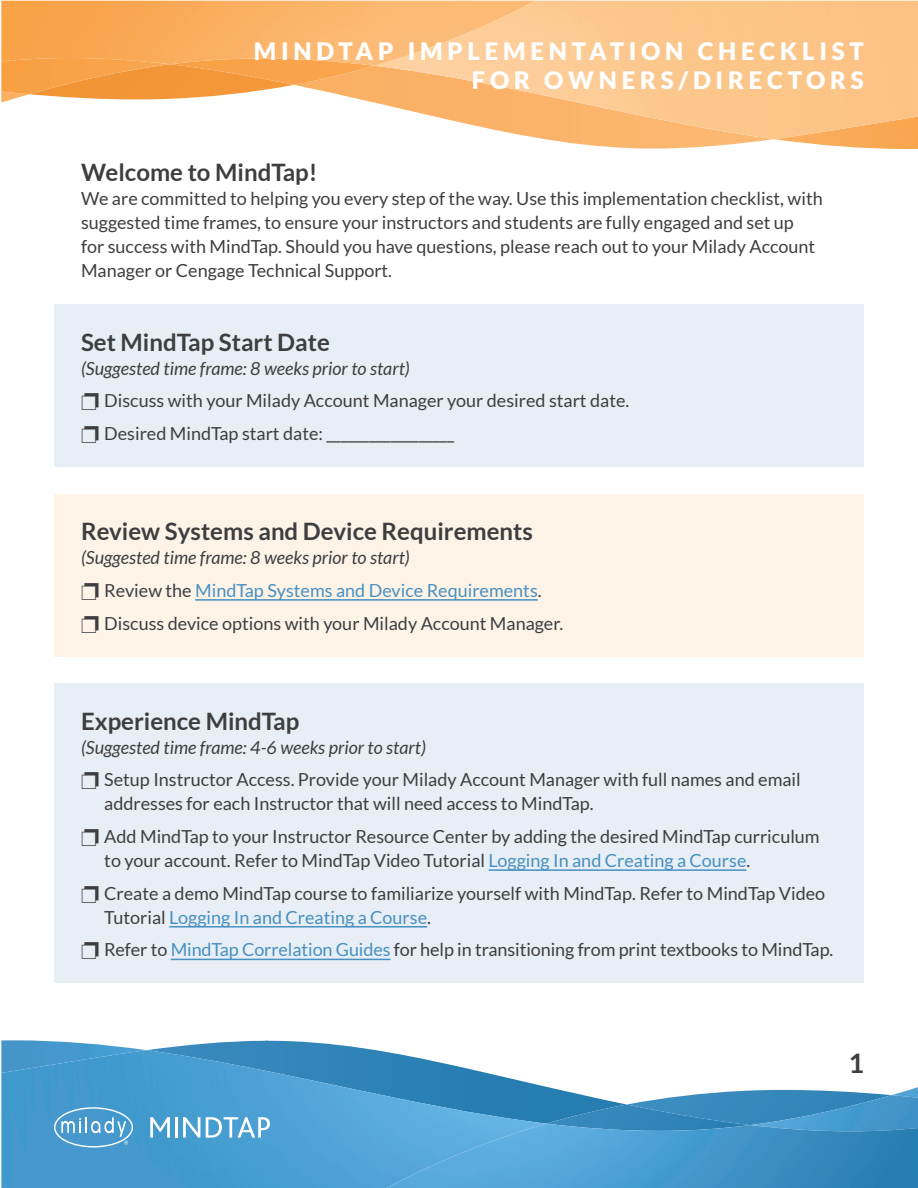
<style>
.page{position:relative;width:918px;height:1188px;background:#fff}
.page>*{position:absolute;margin:0;border:0;box-sizing:border-box;transform-origin:0 0}
.t1{font:700 27px "Lato";color:#3e3e3f}
.t2{font:700 24px "Lato";color:#3e3e3f}
.t3{font:900 24px/28.8px "Lato";letter-spacing:.2em;color:#fff;text-align:right}
.t4{font:18px/24px "Lato";color:#3e3e3f}
.t5{font:italic 18px "Lato";color:#3e3e3f}
.s1{font-style:italic}
.s2{color:#4790c1}
</style>
<div class="page">
<svg style="left:1px;top:64px;width:917px;height:85px"></svg>
<img style="left:1px;top:66px;width:170px;height:28px">
<img style="left:171px;top:66px;width:203px;height:19px">
<img style="left:1px;top:1px;width:534px;height:65px">
<img style="left:1px;top:1147px;width:384px;height:41px">
<img style="left:385px;top:1147px;width:533px;height:41px">
<svg style="left:1px;top:1040px;width:917px;height:107px"></svg>
<div style="left:54px;top:304px;width:810px;height:163px;background:#e7eef5"></div>
<div style="left:54px;top:494px;width:810px;height:163px;background:#fef3e7"></div>
<hr style="left:195px;top:599px;width:343px;height:2px;background:#4790c1">
<div style="left:54px;top:684px;width:810px;height:299px;background:#e7eef5"></div>
<hr style="left:489px;top:869px;width:257px;height:2px;background:#4790c1">
<hr style="left:169px;top:926px;width:258px;height:2px;background:#4790c1">
<hr style="left:171px;top:959px;width:219px;height:1px;background:#4790c1">
<h2 class="t3" style="left:254px;top:36px;width:612px">MINDTAP IMPLEMENTATION CHECKLIST<br>FOR OWNERS/DIRECTORS</h2>
<h2 class="t2" style="left:81px;top:159px;width:238px">Welcome to MindTap!</h2>
<p class="t4" style="left:81px;top:187px;width:743px">We are committed to helping you every step of the way. Use this implementation checklist, with suggested time frames, to ensure your instructors and students are fully engaged and set up<br>for success with MindTap. Should you have questions, please reach out to your Milady Account Manager or Cengage Technical Support.</p>
<h2 class="t2" style="left:81px;top:328px;width:250px">Set MindTap Start Date</h2>
<p class="t5" style="left:81px;top:358px;width:330px">(Suggested time frame: 8 weeks prior to start)</p>
<p class="t4" style="left:104px;top:384px;width:527px;line-height:32.7px">Discuss with your Milady Account Manager your desired start date.<br>Desired MindTap start date: __________________</p>
<h2 class="t2" style="left:81px;top:518px;width:453px">Review Systems and Device Requirements</h2>
<p class="t4" style="left:104px;top:541px;width:461px;line-height:32.7px;text-indent:-23px"><span class="s1">(Suggested time frame: 8 weeks prior to start)<br></span>Review the <span class="s2">MindTap Systems and Device Requirements</span>.<br>Discuss device options with your Milady Account Manager.</p>
<h2 class="t2" style="left:81px;top:707px;width:220px">Experience MindTap</h2>
<p class="t5" style="left:81px;top:737px;width:347px">(Suggested time frame: 4-6 weeks prior to start)</p>
<p class="t4" style="left:104px;top:768px;width:698px">Setup Instructor Access. Provide your Milady Account Manager with full names and email addresses for each Instructor that will need access to MindTap.</p>
<p class="t4" style="left:104px;top:824px;width:717px">Add MindTap to your Instructor Resource Center by adding the desired MindTap curriculum to your account. Refer to MindTap Video Tutorial <span class="s2">Logging In and Creating a Course</span>.</p>
<p class="t4" style="left:104px;top:881px;width:722px">Create a demo MindTap course to familiarize yourself with MindTap. Refer to MindTap Video<br>Tutorial <span class="s2">Logging In and Creating a Course</span>.</p>
<p class="t4" style="left:104px;top:938px;width:731px">Refer to <span class="s2">MindTap Correlation Guides</span> for help in transitioning from print textbooks to MindTap.</p>
<h1 class="t1" style="left:848px;top:1048px;width:17px">1</h1>
</div>
